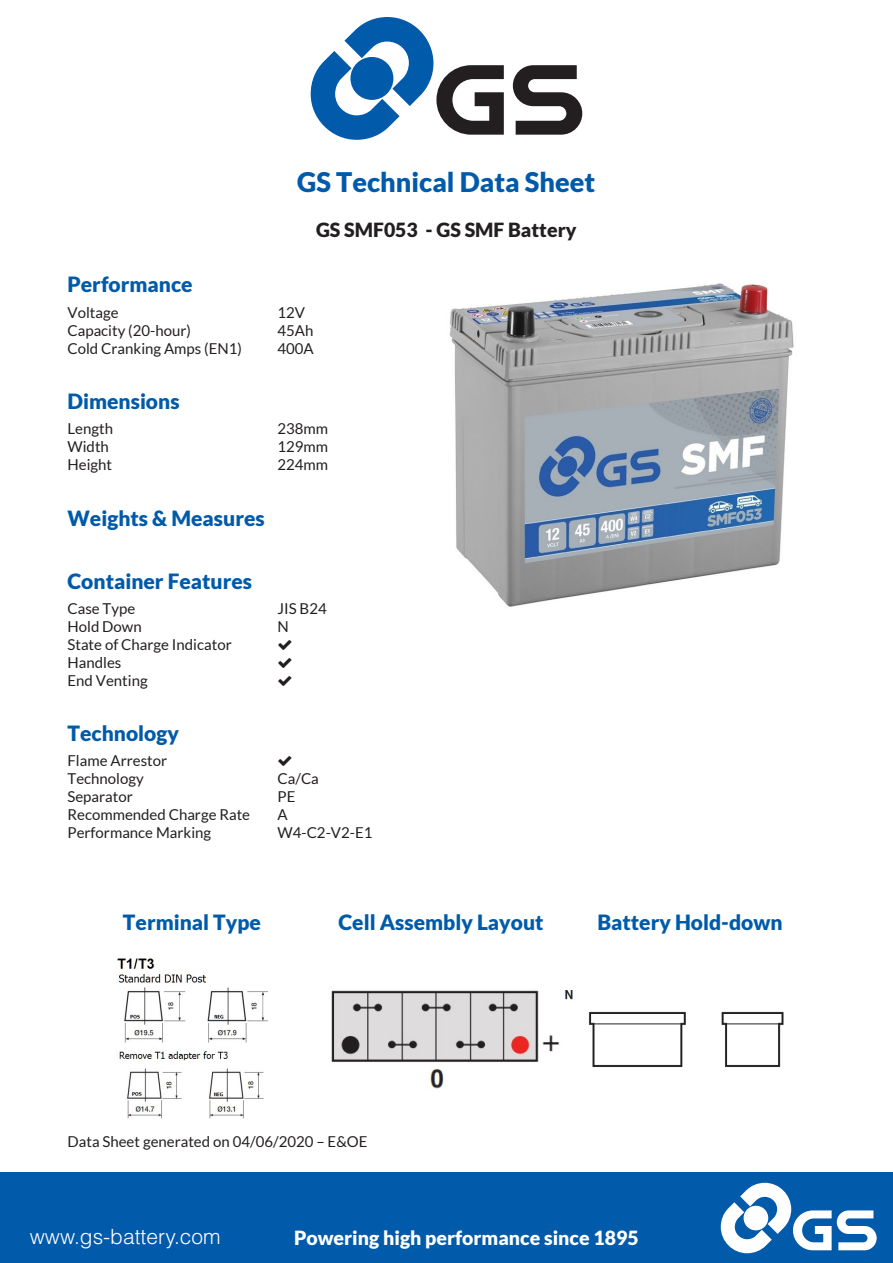
<style>
.page{position:relative;width:893px;height:1263px;background:#fff}
.page>*{position:absolute;margin:0;border:0;box-sizing:border-box;transform-origin:0 0}
.t1{font:900 27px "Lato";color:#005aaa}
.t2{font:900 21px "Lato";color:#005aaa}
.t3{font:300 21px "Helvetica LT Std";color:#fff}
.t4{font:900 19.5px "Lato";color:#fff}
.t5{font:900 19.5px "Lato";color:#231f20}
.t6{font:15px/18px "Lato";color:#231f20}
</style>
<div class="page">
<svg style="left:513px;top:65px;width:69px;height:70px"></svg>
<svg style="left:311px;top:17px;width:193px;height:123px"></svg>
<div style="left:0;top:1173px;width:893px;height:90px;background:#015aaa"></div>
<svg style="left:721px;top:1183px;width:156px;height:70px"></svg>
<img style="left:449px;top:283px;width:345px;height:324px">
<img style="left:117px;top:958px;width:151px;height:161px">
<img style="left:331px;top:990px;width:235px;height:99px">
<img style="left:566px;top:990px;width:218px;height:77px">
<h1 class="t1" style="left:297px;top:170px;width:300px">GS Technical Data Sheet</h1>
<h3 class="t5" style="left:316px;top:221px;width:262px">GS SMF053 - GS SMF Battery</h3>
<h2 class="t2" style="left:68px;top:275px;width:127px">Performance</h2>
<p class="t6" style="left:68px;top:304px;width:53px">Voltage</p>
<p class="t6" style="left:278px;top:304px;width:29px">12V</p>
<p class="t6" style="left:68px;top:322px;width:125px">Capacity (20-hour)</p>
<p class="t6" style="left:278px;top:322px;width:37px">45Ah</p>
<p class="t6" style="left:68px;top:340px;width:176px">Cold Cranking Amps (EN1)</p>
<p class="t6" style="left:278px;top:340px;width:38px">400A</p>
<h2 class="t2" style="left:68px;top:392px;width:114px">Dimensions</h2>
<p class="t6" style="left:68px;top:421px;width:47px">Length</p>
<p class="t6" style="left:278px;top:421px;width:52px">238mm</p>
<p class="t6" style="left:68px;top:439px;width:43px">Width</p>
<p class="t6" style="left:278px;top:439px;width:52px">129mm</p>
<p class="t6" style="left:68px;top:457px;width:46px">Height</p>
<p class="t6" style="left:278px;top:457px;width:52px">224mm</p>
<h2 class="t2" style="left:68px;top:509px;width:199px">Weights &amp; Measures</h2>
<h2 class="t2" style="left:68px;top:572px;width:186px">Container Features</h2>
<p class="t6" style="left:68px;top:600px;width:69px">Case Type</p>
<p class="t6" style="left:278px;top:600px;width:51px">JIS B24</p>
<p class="t6" style="left:68px;top:618px;width:76px">Hold Down</p>
<p class="t6" style="left:278px;top:618px;width:13px">N</p>
<p class="t6" style="left:68px;top:636px;width:166px">State of Charge Indicator<br>Handles<br>End Venting</p>
<h2 class="t2" style="left:68px;top:724px;width:113px">Technology</h2>
<p class="t6" style="left:68px;top:753px;width:101px">Flame Arrestor<br>Technology</p>
<p class="t6" style="left:278px;top:771px;width:43px">Ca/Ca</p>
<p class="t6" style="left:68px;top:789px;width:67px">Separator</p>
<p class="t6" style="left:278px;top:789px;width:19px">PE</p>
<p class="t6" style="left:68px;top:807px;width:184px">Recommended Charge Rate</p>
<p class="t6" style="left:278px;top:807px;width:12px">A</p>
<p class="t6" style="left:68px;top:825px;width:145px">Performance Marking</p>
<p class="t6" style="left:278px;top:825px;width:96px">W4-C2-V2-E1</p>
<h2 class="t2" style="left:123px;top:913px;width:140px">Terminal Type</h2>
<h2 class="t2" style="left:338px;top:913px;width:207px">Cell Assembly Layout</h2>
<h2 class="t2" style="left:597px;top:913px;width:187px">Battery Hold-down</h2>
<p class="t6" style="left:68px;top:1134px;width:302px">Data Sheet generated on 04/06/2020 E&amp;OE</p>
<h2 class="t3" style="left:30px;top:1223px;width:192px">www.gs-battery.com</h2>
<h3 class="t4" style="left:294px;top:1229px;width:346px">Powering high performance since 1895</h3>
</div>
